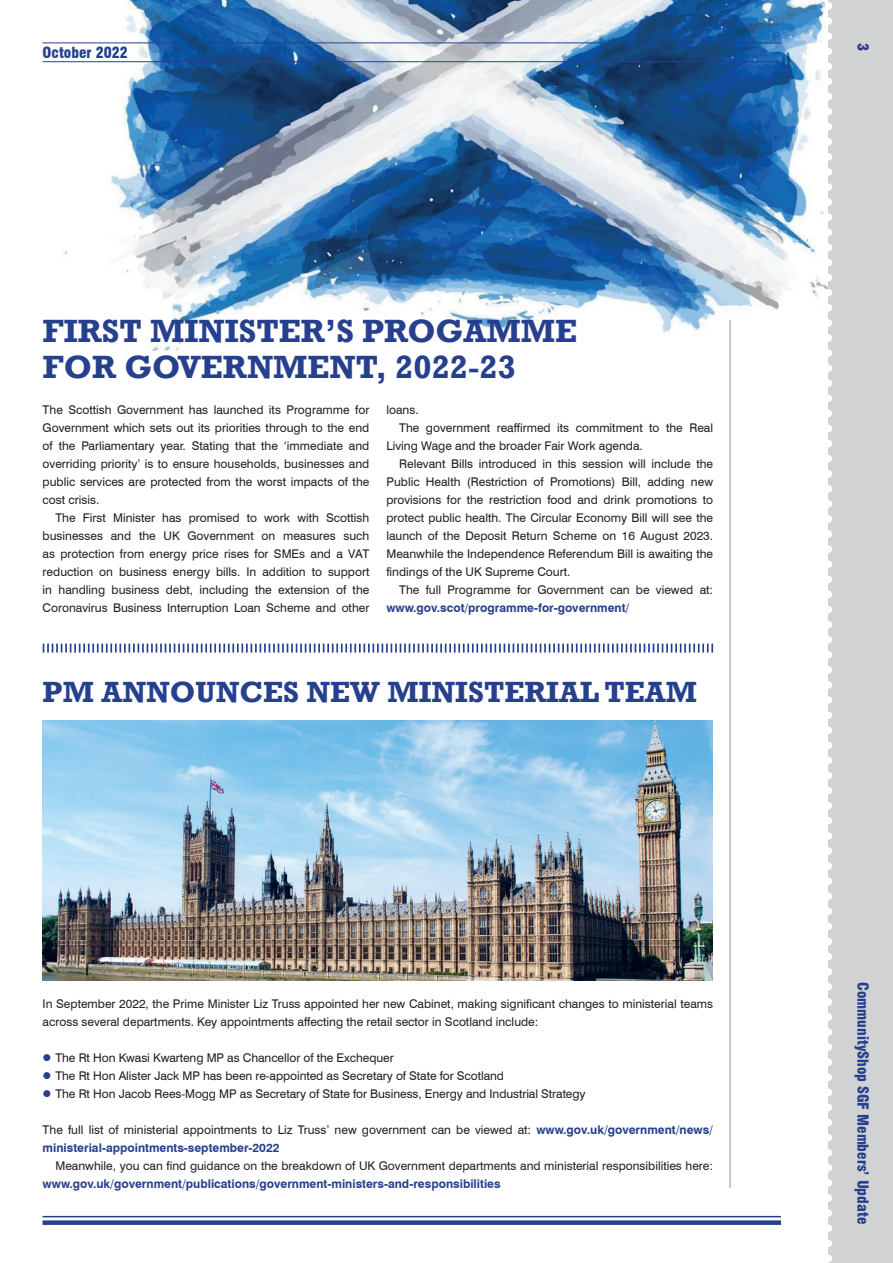
<style>
.page{position:relative;width:893px;height:1263px;background:#fff}
.page>*{position:absolute;margin:0;border:0;box-sizing:border-box;transform-origin:0 0}
.t1{font:700 33px/36px "Rockwell";color:#27408e}
.t2{font:700 30px "Rockwell";color:#27408e}
.t3{font:900 condensed 15px "Swiss 721 BT";color:#27408e}
.t4{font:12px/18px "Swiss 721 BT";color:#231f20;text-align:justify}
.t5{font:700 12px "Swiss 721 BT";color:#27408e}
.s1{color:#27408e}
.s2{font-weight:700;color:#27408e}
</style>
<div class="page">
<img style="left:42px;top:0;width:783px;height:350px">
<hr style="left:730px;top:320px;width:1px;height:868px;background:#939598">
<hr style="left:43px;top:1216px;width:738px;height:1px;background:#27408e">
<div style="left:43px;top:1220px;width:738px;height:5px;background:#27408e"></div>
<svg style="left:43px;top:644px;width:670px;height:9px"></svg>
<div style="left:828px;top:0;width:65px;height:1263px;background:#d1d2d4"></div>
<svg style="left:825px;top:2px;width:7px;height:1260px"></svg>
<hr style="left:43px;top:43px;width:738px;height:1px;background:#27408e">
<hr style="left:43px;top:61px;width:738px;height:1px;background:#27408e">
<img style="left:43px;top:720px;width:670px;height:260px">
<p class="t3" style="left:43px;top:44px;width:87px">October 2022</p>
<p class="t3" style="left:872px;top:43px;width:10px;rotate:90deg">3</p>
<h1 class="t1" style="left:43px;top:313px;width:536px">FIRST MINISTER’S PROGAMME<br>FOR GOVERNMENT, 2022-23</h1>
<p class="t4" style="left:43px;top:401px;width:328px">The Scottish Government has launched its Programme for Government which sets out its priorities through to the end of the Parliamentary year. Stating that the ‘immediate and overriding priority’ is to ensure households, businesses and public services are protected from the worst impacts of the cost crisis.</p>
<p class="t4" style="left:43px;top:509px;width:328px;text-indent:13px">The First Minister has promised to work with Scottish businesses and the UK Government on measures such as protection from energy price rises for SMEs and a VAT reduction on business energy bills. In addition to support in handling business debt, including the extension of the Coronavirus Business Interruption Loan Scheme and other</p>
<p class="t4" style="left:386px;top:401px;width:34px">loans.</p>
<p class="t4" style="left:399px;top:419px;width:315px">The government reaffirmed its commitment to the Real</p>
<p class="t4" style="left:386px;top:437px;width:258px">Living Wage and the broader Fair Work agenda.</p>
<p class="t4" style="left:399px;top:455px;width:315px">Relevant Bills introduced in this session will include the</p>
<p class="t4" style="left:386px;top:473px;width:328px">Public Health (Restriction of Promotions) Bill, adding new</p>
<p class="t4" style="left:386px;top:491px;width:328px">provisions for the restriction food and drink promotions to</p>
<p class="t4" style="left:386px;top:509px;width:328px">protect public health. The Circular Economy Bill will see the</p>
<p class="t4" style="left:386px;top:527px;width:328px">launch of the Deposit Return Scheme on 16 August 2023.</p>
<p class="t4" style="left:386px;top:545px;width:328px">Meanwhile the Independence Referendum Bill is awaiting the</p>
<p class="t4" style="left:386px;top:563px;width:185px">findings of the UK Supreme Court.</p>
<p class="t4" style="left:399px;top:581px;width:315px">The full Programme for Government can be viewed at:</p>
<p class="t5" style="left:386px;top:600px;width:245px">www.gov.scot/programme-for-government/</p>
<h2 class="t2" style="left:43px;top:674px;width:656px">PM ANNOUNCES NEW MINISTERIAL TEAM</h2>
<p class="t4" style="left:43px;top:995px;width:672px">In September 2022, the Prime Minister Liz Truss appointed her new Cabinet, making significant changes to ministerial teams across several departments. Key appointments affecting the retail sector in Scotland include:</p>
<p class="t4" style="left:43px;top:1049px;width:353px"><span class="s1">●</span> The Rt Hon Kwasi Kwarteng MP as Chancellor of the Exchequer</p>
<p class="t4" style="left:43px;top:1067px;width:463px"><span class="s1">●</span> The Rt Hon Alister Jack MP has been re-appointed as Secretary of State for Scotland</p>
<p class="t4" style="left:43px;top:1085px;width:544px"><span class="s1">●</span> The Rt Hon Jacob Rees-Mogg MP as Secretary of State for Business, Energy and Industrial Strategy</p>
<p class="t4" style="left:43px;top:1121px;width:672px">The full list of ministerial appointments to Liz Truss’ new government can be viewed at: <span class="s2">www.gov.uk/government/news/ ministerial-appointments-september-2022</span></p>
<p class="t4" style="left:55px;top:1157px;width:659px">Meanwhile, you can find guidance on the breakdown of UK Government departments and ministerial responsibilities here:</p>
<p class="t5" style="left:43px;top:1176px;width:459px">www.gov.uk/government/publications/government-ministers-and-responsibilities</p>
<p class="t3" style="left:872px;top:982px;width:244px;rotate:90deg">CommunityShop SGF Members’ Update</p>
</div>
